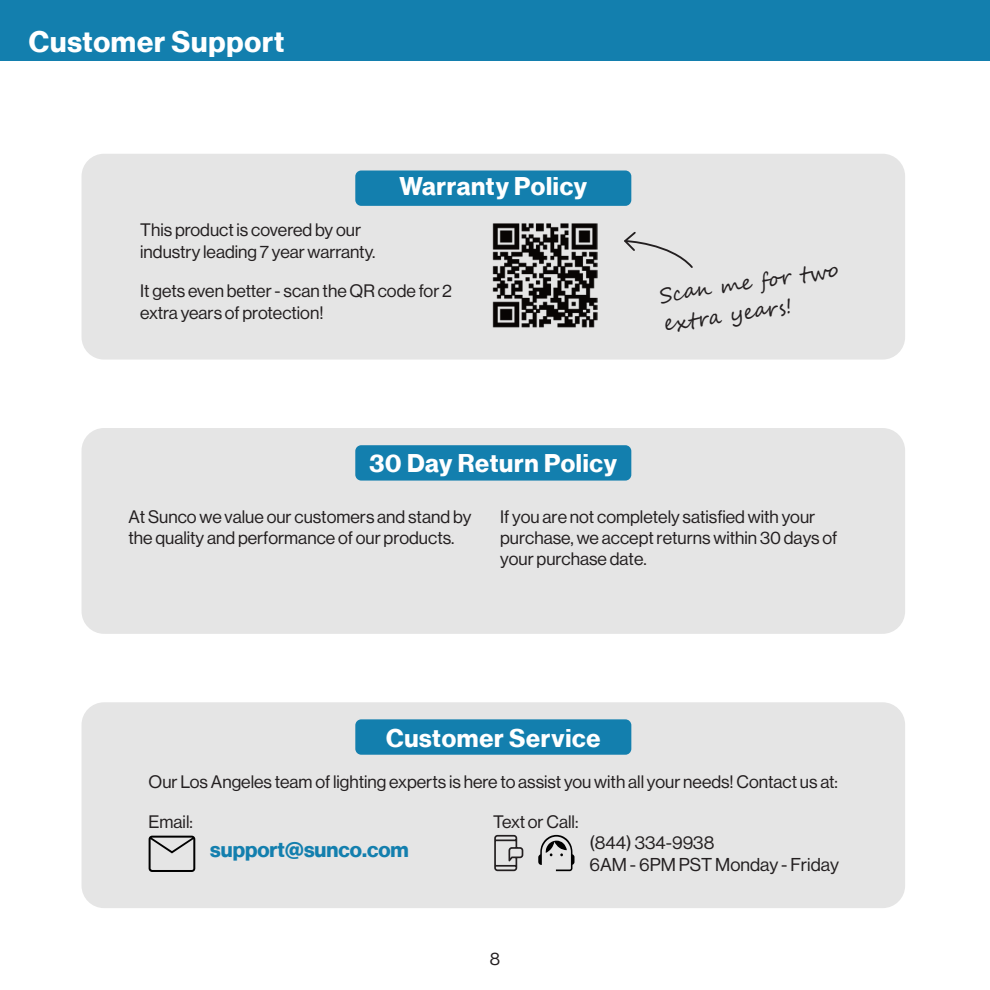
<style>
.page{position:relative;width:990px;height:990px;background:#fff}
.page>*{position:absolute;margin:0;border:0;box-sizing:border-box;transform-origin:0 0}
.t1{font:29px "N Haas Grotesk DS Pro 75 Bd";letter-spacing:.03em;color:#fff}
.t2{font:25px "N Haas Grotesk DS Pro 75 Bd";letter-spacing:.03em;color:#fff}
.t3{font:21px/29px "Segoe Script";color:#231f20}
.t4{font:21px "N Haas Grotesk DS Pro 75 Bd";color:#137fae}
.t5{font:18.25px "N Haas Grotesk DS Pro 55 Rg";color:#231f20}
.t6{font:17.75px/21.2px "N Haas Grotesk DS Pro 55 Rg";color:#231f20}
</style>
<div class="page">
<div style="left:82px;top:702px;width:823px;height:206px;background:#e5e5e5;border-radius:22px"></div>
<div style="left:82px;top:154px;width:823px;height:206px;background:#e5e5e5;border-radius:22px"></div>
<div style="left:82px;top:428px;width:823px;height:206px;background:#e5e5e5;border-radius:22px"></div>
<div style="left:355px;top:719px;width:276px;height:36px;background:#137fae;border-radius:6px"></div>
<div style="left:355px;top:171px;width:276px;height:35px;background:#137fae;border-radius:6px"></div>
<div style="left:355px;top:445px;width:276px;height:36px;background:#137fae;border-radius:6px"></div>
<svg style="left:538px;top:835px;width:36px;height:36px"></svg>
<svg style="left:624px;top:232px;width:69px;height:36px"></svg>
<div style="left:0;top:0;width:990px;height:61px;background:#137fae"></div>
<svg style="left:149px;top:836px;width:46px;height:36px"></svg>
<img style="left:492px;top:223px;width:106px;height:104px">
<svg style="left:494px;top:834px;width:30px;height:38px"></svg>
<p class="t1" style="left:29px;top:25px;width:257px">Customer Support</p>
<p class="t6" style="left:140px;top:220px;width:222px">This product is covered by our</p>
<p class="t6" style="left:140px;top:241px;width:237px">industry leading 7 year warranty.</p>
<p class="t2" style="left:400px;top:172px;width:189px">Warranty Policy</p>
<p class="t6" style="left:140px;top:281px;width:313px">It gets even better - scan the QR code for 2 extra years of protection!</p>
<p class="t3" style="left:658px;top:281px;width:182px;rotate:-8deg">Scan me for two extra years!</p>
<p class="t2" style="left:370px;top:449px;width:249px">30 Day Return Policy</p>
<p class="t6" style="left:128px;top:506px;width:344px">At Sunco we value our customers and stand by the quality and performance of our products.</p>
<p class="t6" style="left:500px;top:506px;width:317px">If you are not completely satisfied with your</p>
<p class="t6" style="left:500px;top:527px;width:339px">purchase, we accept returns within 30 days of your purchase date.</p>
<p class="t2" style="left:386px;top:723px;width:216px">Customer Service</p>
<p class="t6" style="left:149px;top:772px;width:691px">Our Los Angeles team of lighting experts is here to assist you with all your needs! Contact us at:</p>
<p class="t6" style="left:149px;top:812px;width:46px">Email:</p>
<p class="t6" style="left:493px;top:812px;width:87px">Text or Call:</p>
<p class="t4" style="left:210px;top:838px;width:200px">support@sunco.com</p>
<p class="t5" style="left:589px;top:832px;width:126px">(844) 334-9938</p>
<p class="t5" style="left:589px;top:854px;width:251px">6AM - 6PM PST Monday - Friday</p>
<p class="t6" style="left:490px;top:948px;width:12px">8</p>
</div>
